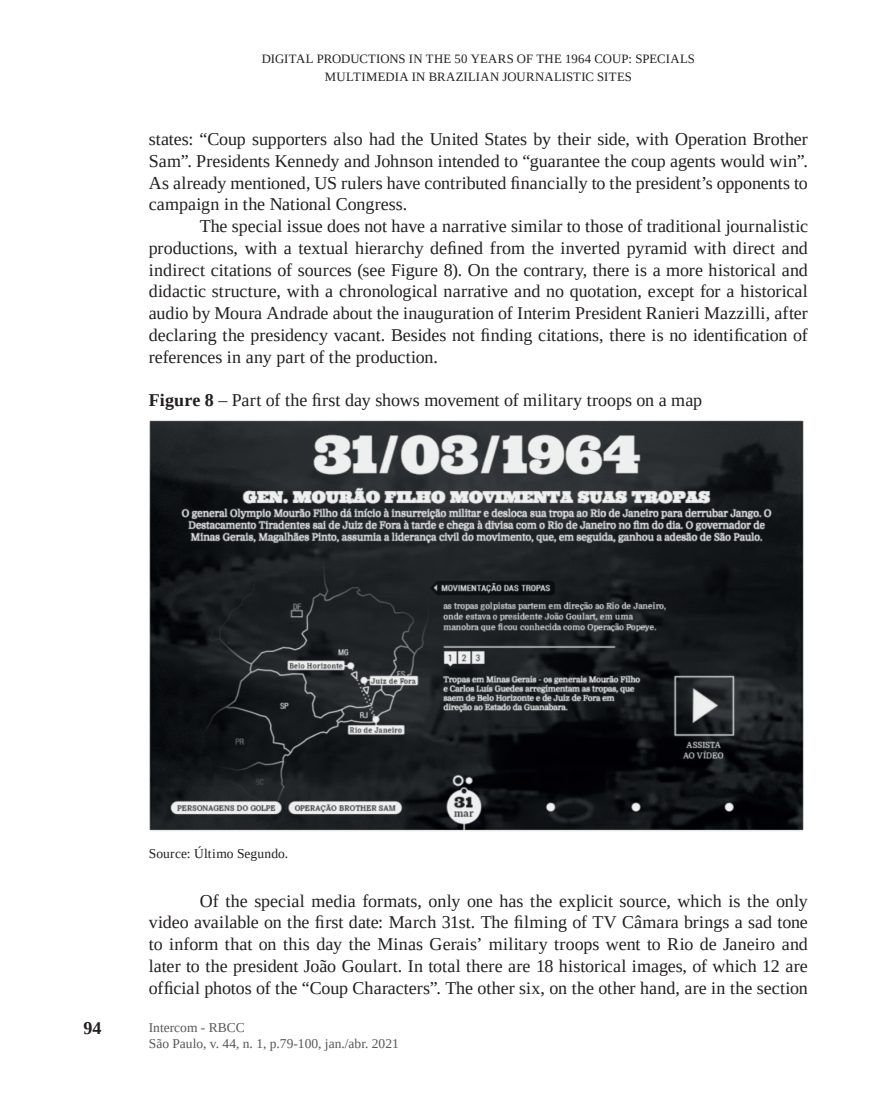
<style>
.page{position:relative;width:893px;height:1106px;background:#fff}
.page>*{position:absolute;margin:0;border:0;box-sizing:border-box;transform-origin:0 0}
.t1{font:18px/21.8px "Liberation Serif";color:#231f20;text-align:justify}
.t2{font:700 18px "Liberation Serif";color:#231f20}
.t3{font:13.5px/16.2px "Liberation Serif";color:#57585a}
.t4{font:13.5px "Liberation Serif";letter-spacing:.005em;color:#231f20}
.t5{font:12.75px/18px "Liberation Serif";letter-spacing:.015em;color:#231f20;text-align:center}
.s1{font-weight:700}
</style>
<div class="page">
<img style="left:149px;top:420px;width:655px;height:411px">
<p class="t5" style="left:262px;top:49px;width:435px">DIGITAL PRODUCTIONS IN THE 50 YEARS OF THE 1964 COUP: SPECIALS<br>MULTIMEDIA IN BRAZILIAN JOURNALISTIC SITES</p>
<p class="t1" style="left:149px;top:128px;width:661px">states: “Coup supporters also had the United States by their side, with Operation Brother Sam”. Presidents Kennedy and Johnson intended to “guarantee the coup agents would win”.<br>As already mentioned, US rulers have contributed financially to the president’s opponents to campaign in the National Congress.</p>
<p class="t1" style="left:149px;top:215px;width:661px;text-indent:51px">The special issue does not have a narrative similar to those of traditional journalistic productions, with a textual hierarchy defined from the inverted pyramid with direct and indirect citations of sources (see Figure 8). On the contrary, there is a more historical and didactic structure, with a chronological narrative and no quotation, except for a historical audio by Moura Andrade about the inauguration of Interim President Ranieri Mazzilli, after declaring the presidency vacant. Besides not finding citations, there is no identification of references in any part of the production.</p>
<p class="t1" style="left:149px;top:389px;width:555px"><span class="s1">Figure 8</span> – Part of the first day shows movement of military troops on a map</p>
<p class="t2" style="left:84px;top:1016px;width:19px">94</p>
<p class="t4" style="left:149px;top:844px;width:141px">Source: Último Segundo.</p>
<p class="t1" style="left:149px;top:889px;width:661px;text-indent:51px">Of the special media formats, only one has the explicit source, which is the only video available on the first date: March 31st. The filming of TV Câmara brings a sad tone to inform that on this day the Minas Gerais’ military troops went to Rio de Janeiro and later to the president João Goulart. In total there are 18 historical images, of which 12 are official photos of the “Coup Characters”. The other six, on the other hand, are in the section</p>
<p class="t3" style="left:149px;top:1018px;width:251px">Intercom - RBCC<br>São Paulo, v. 44, n. 1, p.79-100, jan./abr. 2021</p>
</div>
